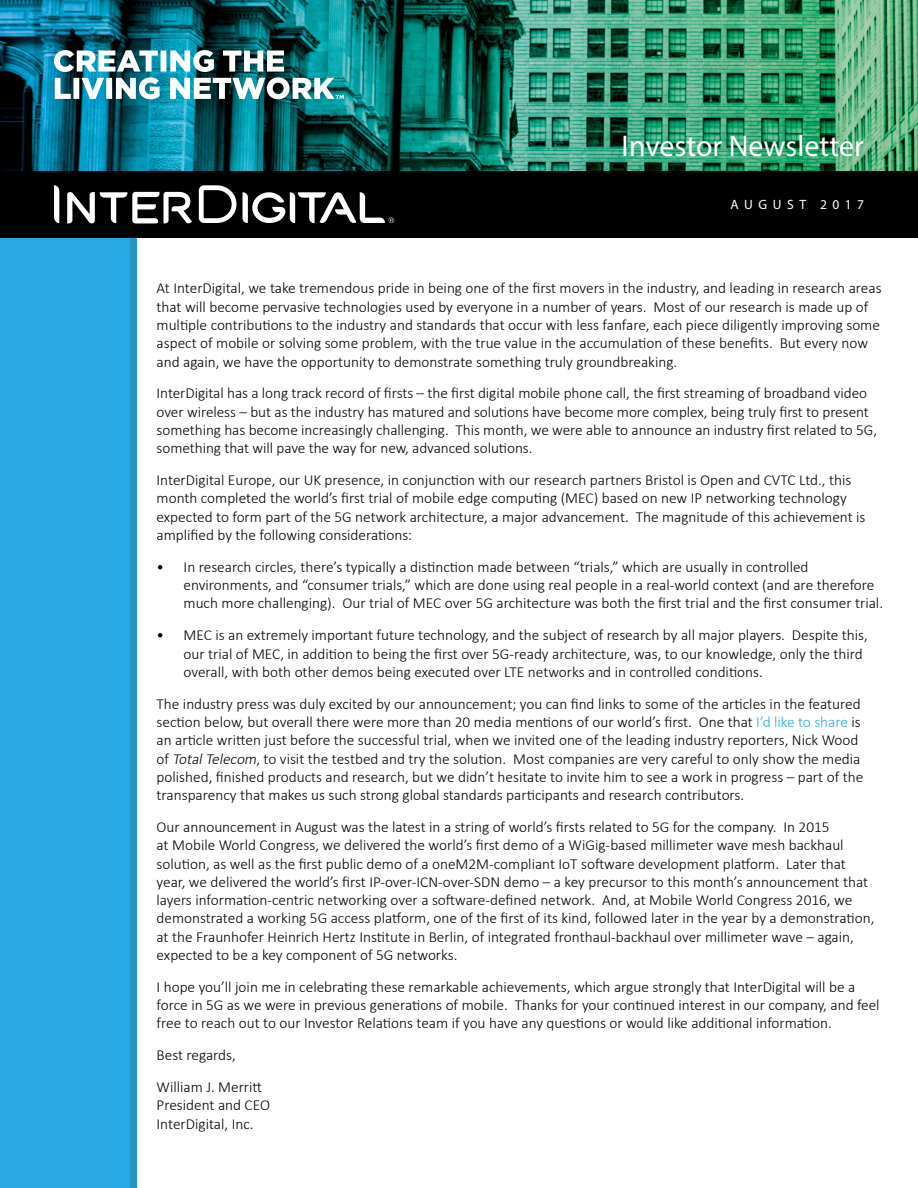
<style>
.page{position:relative;width:918px;height:1188px;background:#fff}
.page>*{position:absolute;margin:0;border:0;box-sizing:border-box;transform-origin:0 0}
.t1{font:30px "Myriad Pro";color:#fff}
.t2{font:300 15.3px/18.3px "Calibri";color:#000}
.t3{font:13.5px "Myriad Pro";letter-spacing:.41em;color:#fff}
.s1{color:#27aae1}
.s2{font-style:italic}
</style>
<div class="page">
<img style="left:0;top:0;width:918px;height:171px">
<div style="left:0;top:238px;width:130px;height:950px;background:#27aae1"></div>
<div style="left:130px;top:238px;width:6px;height:950px;background:#2495c6"></div>
<img style="left:54px;top:50px;width:290px;height:49px">
<div style="left:0;top:171px;width:918px;height:67px;background:#000"></div>
<svg style="left:67px;top:192px;width:125px;height:31px"></svg>
<svg style="left:199px;top:185px;width:37px;height:38px"></svg>
<svg style="left:243px;top:192px;width:151px;height:31px"></svg>
<svg style="left:54px;top:185px;width:5px;height:38px"></svg>
<h1 class="t1" style="left:622px;top:128px;width:244px">Investor Newsletter</h1>
<p class="t3" style="left:731px;top:197px;width:135px">AUGUST 2017</p>
<p class="t2" style="left:157px;top:279px;width:727px">At InterDigital, we take tremendous pride in being one of the first movers in the industry, and leading in research areas that will become pervasive technologies used by everyone in a number of years. Most of our research is made up of multiple contributions to the industry and standards that occur with less fanfare, each piece diligently improving some aspect of mobile or solving some problem, with the true value in the accumulation of these benefits. But every now and again, we have the opportunity to demonstrate something truly groundbreaking.</p>
<p class="t2" style="left:157px;top:384px;width:722px">InterDigital has a long track record of firsts – the first digital mobile phone call, the first streaming of broadband video over wireless – but as the industry has matured and solutions have become more complex, being truly first to present something has become increasingly challenging. This month, we were able to announce an industry first related to 5G, something that will pave the way for new, advanced solutions.</p>
<p class="t2" style="left:157px;top:470px;width:710px">InterDigital Europe, our UK presence, in conjunction with our research partners Bristol is Open and CVTC Ltd., this month completed the world’s first trial of mobile edge computing (MEC) based on new IP networking technology expected to form part of the 5G network architecture, a major advancement. The magnitude of this achievement is amplified by the following considerations:</p>
<p class="t2" style="left:184px;top:557px;width:701px;text-indent:-27px">• In research circles, there’s typically a distinction made between “trials,” which are usually in controlled environments, and “consumer trials,” which are done using real people in a real-world context (and are therefore much more challenging). Our trial of MEC over 5G architecture was both the first trial and the first consumer trial.</p>
<p class="t2" style="left:184px;top:625px;width:686px;text-indent:-27px">• MEC is an extremely important future technology, and the subject of research by all major players. Despite this, our trial of MEC, in addition to being the first over 5G-ready architecture, was, to our knowledge, only the third overall, with both other demos being executed over LTE networks and in controlled conditions.</p>
<p class="t2" style="left:157px;top:694px;width:708px">The industry press was duly excited by our announcement; you can find links to some of the articles in the featured section below, but overall there were more than 20 media mentions of our world’s first. One that <span class="s1">I’d like to share</span> is an article written just before the successful trial, when we invited one of the leading industry reporters, Nick Wood of <span class="s2">TotalTelecom</span>, to visit the testbed and try the solution. Most companies are very careful to only show the media polished, finished products and research, but we didn’t hesitate to invite him to see a work in progress – part of the transparency that makes us such strong global standards participants and research contributors.</p>
<p class="t2" style="left:157px;top:817px;width:719px">Our announcement in August was the latest in a string of world’s firsts related to 5G for the company. In 2015<br>at Mobile World Congress, we delivered the world’s first demo of a WiGig-based millimeter wave mesh backhaul solution, as well as the first public demo of a oneM2M-compliant IoT software development platform. Later that year, we delivered the world’s first IP-over-ICN-over-SDN demo – a key precursor to this month’s announcement that layers information-centric networking over a software-defined network. And, at Mobile World Congress 2016, we demonstrated a working 5G access platform, one of the first of its kind, followed later in the year by a demonstration, at the Fraunhofer Heinrich Hertz Institute in Berlin, of integrated fronthaul-backhaul over millimeter wave – again, expected to be a key component of 5G networks.</p>
<p class="t2" style="left:157px;top:977px;width:725px">I hope you’ll join me in celebrating these remarkable achievements, which argue strongly that InterDigital will be a force in 5G as we were in previous generations of mobile. Thanks for your continued interest in our company, and feel free to reach out to our Investor Relations team if you have any questions or would like additional information.</p>
<p class="t2" style="left:157px;top:1039px;width:107px;line-height:31.8px">Best regards,<br>William J. Merritt</p>
<p class="t2" style="left:157px;top:1095px;width:115px;line-height:18.8px">President and CEO<br>InterDigital, Inc.</p>
</div>
